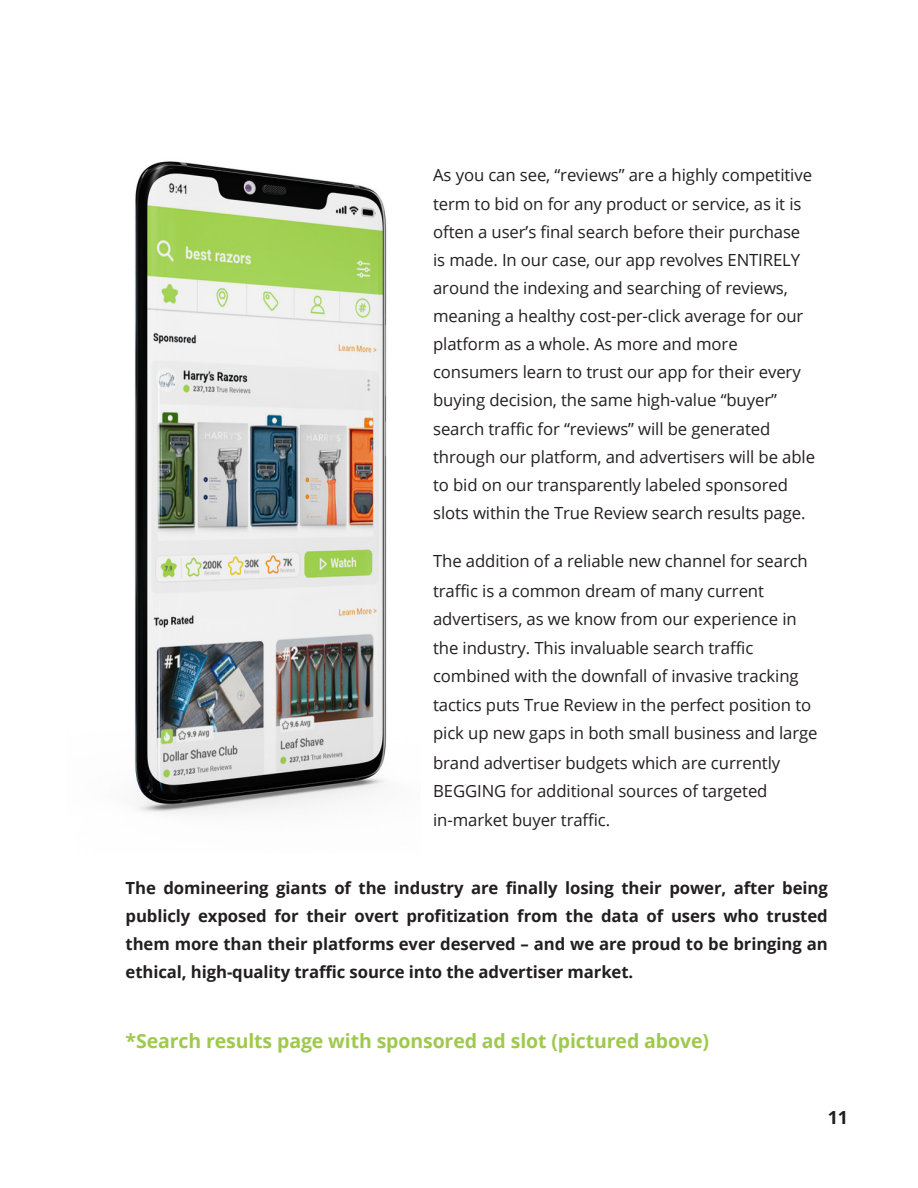
<style>
.page{position:relative;width:918px;height:1188px;background:#fff}
.page>*{position:absolute;margin:0;border:0;box-sizing:border-box;transform-origin:0 0}
.t1{font:700 19.5px "Open Sans";letter-spacing:-.005em;color:#9ec94e}
.t2{font:700 18px "Open Sans";color:#231f20}
.t3{font:16.8px "Open Sans";letter-spacing:-.005em;color:#231f20}
.t4{font:700 16.8px/28.2px "Open Sans";letter-spacing:-.005em;color:#231f20;text-align:justify}
</style>
<div class="page">
<img style="left:134px;top:161px;width:253px;height:653px">
<p class="t3" style="left:433px;top:163px;width:380px">As you can see, “reviews” are a highly competitive</p>
<p class="t3" style="left:433px;top:192px;width:370px">term to bid on for any product or service, as it is</p>
<p class="t3" style="left:433px;top:220px;width:369px">often a user’s final search before their purchase</p>
<p class="t3" style="left:433px;top:248px;width:369px">is made. In our case, our app revolves ENTIRELY</p>
<p class="t3" style="left:433px;top:276px;width:356px">around the indexing and searching of reviews,</p>
<p class="t3" style="left:433px;top:304px;width:372px">meaning a healthy cost-per-click average for our</p>
<p class="t3" style="left:433px;top:332px;width:306px">platform as a whole. As more and more</p>
<p class="t3" style="left:433px;top:360px;width:369px">consumers learn to trust our app for their every</p>
<p class="t3" style="left:433px;top:388px;width:345px">buying decision, the same high-value “buyer”</p>
<p class="t3" style="left:433px;top:417px;width:339px">search traffic for “reviews” will be generated</p>
<p class="t3" style="left:433px;top:445px;width:383px">through our platform, and advertisers will be able</p>
<p class="t3" style="left:433px;top:473px;width:356px">to bid on our transparently labeled sponsored</p>
<p class="t3" style="left:433px;top:501px;width:374px">slots within the True Review search results page.</p>
<p class="t3" style="left:433px;top:549px;width:376px">The addition of a reliable new channel for search</p>
<p class="t3" style="left:433px;top:579px;width:332px">traffic is a common dream of many current</p>
<p class="t3" style="left:433px;top:607px;width:365px">advertisers, as we know from our experience in</p>
<p class="t3" style="left:433px;top:636px;width:322px">the industry. This invaluable search traffic</p>
<p class="t3" style="left:433px;top:664px;width:367px">combined with the downfall of invasive tracking</p>
<p class="t3" style="left:433px;top:693px;width:380px">tactics puts True Review in the perfect position to</p>
<p class="t3" style="left:433px;top:721px;width:386px">pick up new gaps in both small business and large</p>
<p class="t3" style="left:433px;top:751px;width:349px">brand advertiser budgets which are currently</p>
<p class="t3" style="left:433px;top:779px;width:336px">BEGGING for additional sources of targeted</p>
<p class="t3" style="left:433px;top:808px;width:179px">in-market buyer traffic.</p>
<p class="t4" style="left:126px;top:873px;width:704px">The domineering giants of the industry are finally losing their power, after being publicly exposed for their overt profitization from the data of users who trusted them more than their platforms ever deserved – and we are proud to be bringing an ethical, high-quality traffic source into the advertiser market.</p>
<p class="t1" style="left:126px;top:1027px;width:585px">*Search results page with sponsored ad slot (pictured above)</p>
<p class="t2" style="left:828px;top:1105px;width:22px">11</p>
</div>
